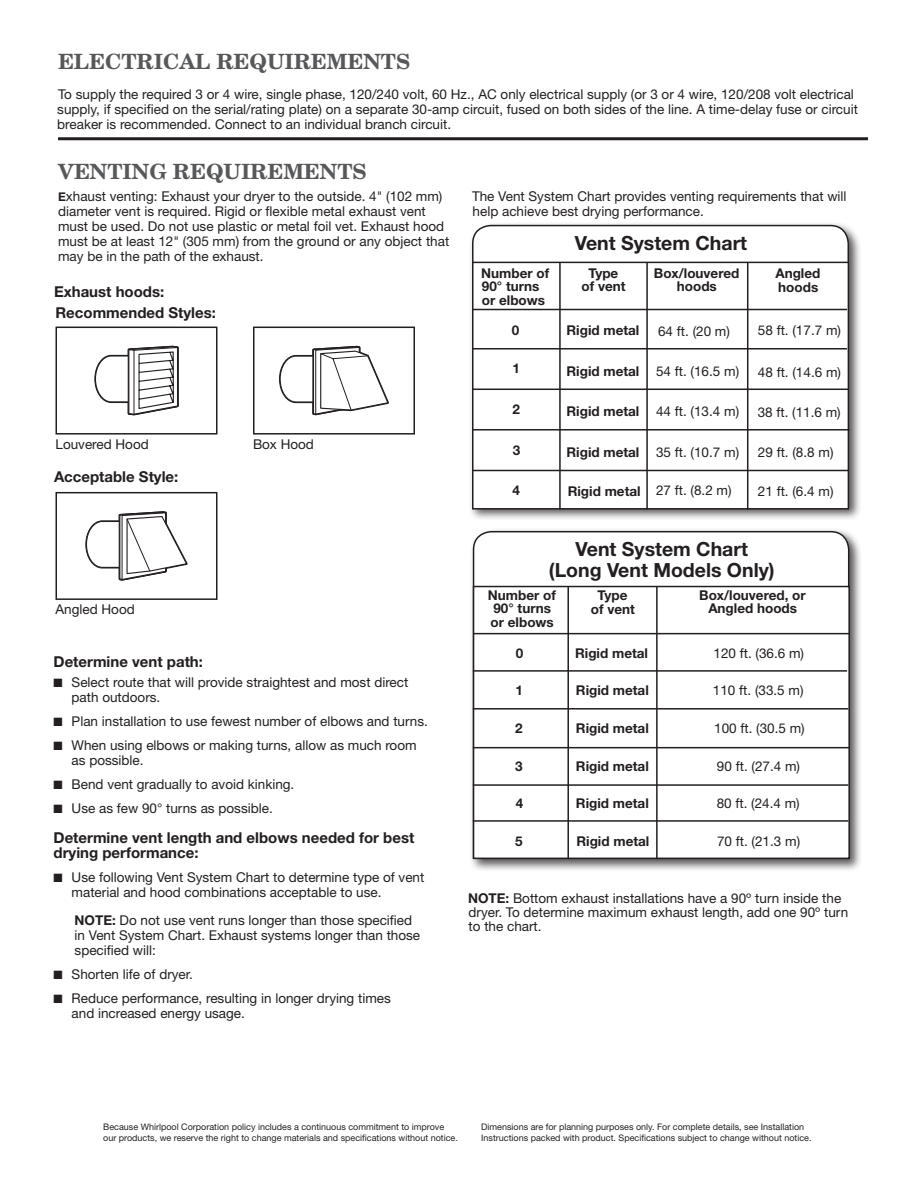
<style>
.page{position:relative;width:918px;height:1188px;background:#fff}
.page>*{position:absolute;margin:0;border:0;box-sizing:border-box;transform-origin:0 0}
.t1{font:700 21px "New Century Schlbk LT Std";color:#57585a}
.t2{font:700 19.5px "Helvetica Neue LT Std";color:#231f20}
._3_Bullet_1{font:700 15px/15px "Helvetica Neue LT Std";color:#231f20}
._1_Heading_3_Plus{font:700 15px "Helvetica Neue LT Std";color:#231f20}
._2_Body{font:700 15px "Helvetica Neue LT Std";color:#231f20}
._2_Body-2{font:13.5px/15px "Helvetica Neue LT Std";color:#231f20}
._2_Body_Bold{font:700 13.5px/13.5px "Helvetica Neue LT Std";color:#231f20;text-align:center}
._2_Body_Indent{font:13.5px/15px "Helvetica Neue LT Std";color:#231f20}
.t3{font:9px "Helvetica Neue LT Std";color:#231f20}
.s1{font-weight:700;font-size:12px}
.s2{font-weight:700}
</style>
<div class="page">
<hr style="left:58px;top:137px;width:810px;height:3px;background:#231f20">
<svg style="left:94px;top:346px;width:85px;height:69px"></svg>
<div style="left:56px;top:327px;width:162px;height:108px;border:2px solid #231f20"></div>
<svg style="left:85px;top:511px;width:103px;height:70px"></svg>
<div style="left:56px;top:492px;width:162px;height:108px;border:2px solid #231f20"></div>
<svg style="left:279px;top:346px;width:110px;height:69px"></svg>
<div style="left:253px;top:327px;width:162px;height:108px;border:2px solid #231f20"></div>
<div style="left:469px;top:221px;width:393px;height:300px;background:#231f20;opacity:.75"></div>
<svg style="left:471px;top:224px;width:379px;height:285px"></svg>
<div style="left:473px;top:262px;width:375px;height:247px;background:#fff"></div>
<div style="left:472px;top:262px;width:377px;height:248px;border:2px solid #231f20"></div>
<hr style="left:559px;top:262px;width:2px;height:248px;background:#231f20">
<hr style="left:646px;top:262px;width:2px;height:248px;background:#231f20">
<hr style="left:747px;top:262px;width:1px;height:248px;background:#231f20">
<hr style="left:473px;top:309px;width:374px;height:1px;background:#231f20">
<hr style="left:473px;top:348px;width:374px;height:2px;background:#231f20">
<hr style="left:473px;top:389px;width:375px;height:1px;background:#231f20">
<hr style="left:473px;top:429px;width:377px;height:2px;background:#231f20">
<hr style="left:473px;top:470px;width:375px;height:1px;background:#231f20">
<div style="left:469px;top:527px;width:393px;height:345px;background:#231f20;opacity:.75"></div>
<svg style="left:472px;top:530px;width:378px;height:330px"></svg>
<div style="left:474px;top:587px;width:375px;height:271px;background:#fff"></div>
<div style="left:473px;top:586px;width:377px;height:273px;border:2px solid #231f20"></div>
<hr style="left:567px;top:587px;width:2px;height:272px;background:#231f20">
<hr style="left:656px;top:587px;width:2px;height:272px;background:#231f20">
<hr style="left:474px;top:633px;width:375px;height:1px;background:#231f20">
<hr style="left:473px;top:670px;width:374px;height:2px;background:#231f20">
<hr style="left:473px;top:708px;width:375px;height:2px;background:#231f20">
<hr style="left:473px;top:747px;width:377px;height:1px;background:#231f20">
<hr style="left:473px;top:784px;width:375px;height:2px;background:#231f20">
<hr style="left:473px;top:820px;width:375px;height:2px;background:#231f20">
<p class="t1" style="left:58px;top:49px;width:354px">ELECTRICAL REQUIREMENTS</p>
<p class="_2_Body-2" style="left:57px;top:86px;width:802px">To supply the required 3 or 4 wire, single phase, 120/240 volt, 60 Hz., AC only electrical supply (or 3 or 4 wire, 120/208 volt electrical supply, if specified on the serial/rating plate) on a separate 30-amp circuit, fused on both sides of the line. A time-delay fuse or circuit breaker is recommended. Connect to an individual branch circuit.</p>
<p class="t1" style="left:58px;top:158px;width:310px">VENTING REQUIREMENTS</p>
<p class="_2_Body-2" style="left:58px;top:189px;width:393px"><span class="s1">E</span>xhaust venting: Exhaust your dryer to the outside. 4" (102 mm) diameter vent is required. Rigid or flexible metal exhaust vent must be used. Do not use plastic or metal foil vet. Exhaust hood must be at least 12" (305 mm) from the ground or any object that may be in the path of the exhaust.</p>
<p class="_2_Body-2" style="left:472px;top:189px;width:376px">The Vent System Chart provides venting requirements that will help achieve best drying performance.</p>
<p class="t2" style="left:575px;top:231px;width:174px">Vent System Chart</p>
<p class="_1_Heading_3_Plus" style="left:54px;top:282px;width:112px">Exhaust hoods:</p>
<p class="_1_Heading_3_Plus" style="left:56px;top:303px;width:162px">Recommended Styles:</p>
<p class="_2_Body-2" style="left:56px;top:436px;width:95px">Louvered Hood</p>
<p class="_1_Heading_3_Plus" style="left:54px;top:467px;width:126px">Acceptable Style:</p>
<p class="_2_Body-2" style="left:253px;top:436px;width:62px">Box Hood</p>
<p class="_2_Body-2" style="left:56px;top:602px;width:81px">Angled Hood</p>
<p class="_2_Body" style="left:54px;top:653px;width:151px">Determine vent path:</p>
<p class="_2_Body-2" style="left:72px;top:674px;width:338px;text-indent:-18px">■ Select route that will provide straightest and most direct path outdoors.</p>
<p class="_2_Body-2" style="left:54px;top:713px;width:376px">■ Plan installation to use fewest number of elbows and turns.</p>
<p class="_2_Body-2" style="left:72px;top:737px;width:347px;text-indent:-18px">■ When using elbows or making turns, allow as much room as possible.</p>
<p class="_2_Body-2" style="left:54px;top:776px;width:242px">■ Bend vent gradually to avoid kinking.</p>
<p class="_2_Body-2" style="left:54px;top:800px;width:221px">■ Use as few 90° turns as possible.</p>
<p class="_3_Bullet_1" style="left:54px;top:830px;width:362px">Determine vent length and elbows needed for best drying performance:</p>
<p class="_2_Body-2" style="left:72px;top:869px;width:354px;text-indent:-18px">■ Use following Vent System Chart to determine type of vent material and hood combinations acceptable to use.</p>
<p class="_2_Body_Indent" style="left:75px;top:912px;width:347px"><span class="s2">NOTE:</span> Do not use vent runs longer than those specified in Vent System Chart. Exhaust systems longer than those specified will:</p>
<p class="_2_Body-2" style="left:54px;top:966px;width:141px">■ Shorten life of dryer.</p>
<p class="_2_Body-2" style="left:72px;top:990px;width:321px;text-indent:-18px">■ Reduce performance, resulting in longer drying times and increased energy usage.</p>
<p class="_2_Body_Bold" style="left:481px;top:266px;width:69px;text-align:left">Number of<br>90° turns or elbows</p>
<p class="_2_Body_Bold" style="left:582px;top:266px;width:46px">Type of vent</p>
<p class="_2_Body_Bold" style="left:654px;top:266px;width:87px">Box/louvered hoods</p>
<p class="_2_Body_Bold" style="left:775px;top:266px;width:46px;text-align:left">Angled hoods</p>
<p class="_2_Body_Bold" style="left:512px;top:323px;width:9px">0</p>
<p class="_2_Body_Bold" style="left:567px;top:323px;width:74px">Rigid metal</p>
<p class="_2_Body_Bold" style="left:512px;top:362px;width:9px">1</p>
<p class="_2_Body_Bold" style="left:567px;top:364px;width:74px">Rigid metal</p>
<p class="_2_Body_Bold" style="left:512px;top:402px;width:9px">2</p>
<p class="_2_Body_Bold" style="left:567px;top:404px;width:74px">Rigid metal</p>
<p class="_2_Body_Bold" style="left:513px;top:443px;width:9px">3</p>
<p class="_2_Body_Bold" style="left:567px;top:445px;width:74px">Rigid metal</p>
<p class="_2_Body_Bold" style="left:512px;top:483px;width:9px">4</p>
<p class="_2_Body_Bold" style="left:568px;top:484px;width:74px">Rigid metal</p>
<p class="_2_Body-2" style="left:658px;top:323px;width:73px">64 ft. (20 m)</p>
<p class="_2_Body-2" style="left:656px;top:364px;width:85px">54 ft. (16.5 m)</p>
<p class="_2_Body-2" style="left:656px;top:404px;width:85px">44 ft. (13.4 m)</p>
<p class="_2_Body-2" style="left:656px;top:445px;width:85px">35 ft. (10.7 m)</p>
<p class="_2_Body-2" style="left:656px;top:482px;width:77px">27 ft. (8.2 m)</p>
<p class="_2_Body-2" style="left:758px;top:323px;width:85px">58 ft. (17.7 m)</p>
<p class="_2_Body-2" style="left:758px;top:364px;width:85px">48 ft. (14.6 m)</p>
<p class="_2_Body-2" style="left:758px;top:404px;width:85px">38 ft. (11.6 m)</p>
<p class="_2_Body-2" style="left:758px;top:445px;width:77px">29 ft. (8.8 m)</p>
<p class="_2_Body-2" style="left:758px;top:484px;width:77px">21 ft. (6.4 m)</p>
<p class="t2" style="left:576px;top:537px;width:174px">Vent System Chart</p>
<p class="t2" style="left:549px;top:558px;width:227px">(Long Vent Models Only)</p>
<p class="_2_Body_Bold" style="left:488px;top:588px;width:69px;text-align:left">Number of<br>90° turns or elbows</p>
<p class="_2_Body_Bold" style="left:591px;top:588px;width:46px">Type of vent</p>
<p class="_2_Body_Bold" style="left:699px;top:588px;width:108px">Box/louvered, or<br>Angled hoods</p>
<p class="_2_Body_Bold" style="left:516px;top:646px;width:9px">0</p>
<p class="_2_Body_Bold" style="left:575px;top:646px;width:74px">Rigid metal</p>
<p class="_2_Body-2" style="left:714px;top:645px;width:92px">120 ft. (36.6 m)</p>
<p class="_2_Body-2" style="left:713px;top:682px;width:92px">110 ft. (33.5 m)</p>
<p class="_2_Body-2" style="left:714px;top:721px;width:92px">100 ft. (30.5 m)</p>
<p class="_2_Body-2" style="left:717px;top:758px;width:85px">90 ft. (27.4 m)</p>
<p class="_2_Body-2" style="left:717px;top:795px;width:85px">80 ft. (24.4 m)</p>
<p class="_2_Body_Bold" style="left:576px;top:683px;width:74px">Rigid metal</p>
<p class="_2_Body_Bold" style="left:576px;top:721px;width:74px">Rigid metal</p>
<p class="_2_Body_Bold" style="left:576px;top:759px;width:74px">Rigid metal</p>
<p class="_2_Body_Bold" style="left:576px;top:796px;width:74px">Rigid metal</p>
<p class="_2_Body_Bold" style="left:515px;top:683px;width:9px">1</p>
<p class="_2_Body_Bold" style="left:515px;top:721px;width:9px">2</p>
<p class="_2_Body_Bold" style="left:515px;top:759px;width:9px">3</p>
<p class="_2_Body_Bold" style="left:516px;top:796px;width:9px">4</p>
<p class="_2_Body_Bold" style="left:515px;top:834px;width:9px">5</p>
<p class="_2_Body_Bold" style="left:576px;top:834px;width:74px">Rigid metal</p>
<p class="_2_Body-2" style="left:717px;top:833px;width:85px">70 ft. (21.3 m)</p>
<p class="_2_Body-2" style="left:468px;top:891px;width:382px;line-height:14.2px"><span class="s2">NOTE:</span> Bottom exhaust installations have a 90º turn inside the dryer. To determine maximum exhaust length, add one 90º turn to the chart.</p>
<p class="t3" style="left:103px;top:1122px;width:343px">Because Whirlpool Corporation policy includes a continuous commitment to improve</p>
<p class="t3" style="left:481px;top:1122px;width:325px">Dimensions are for planning purposes only. For complete details, see Installation</p>
<p class="t3" style="left:103px;top:1133px;width:356px">our products, we reserve the right to change materials and specifications without notice.</p>
<p class="t3" style="left:481px;top:1133px;width:332px">Instructions packed with product. Specifications subject to change without notice.</p>
</div>
